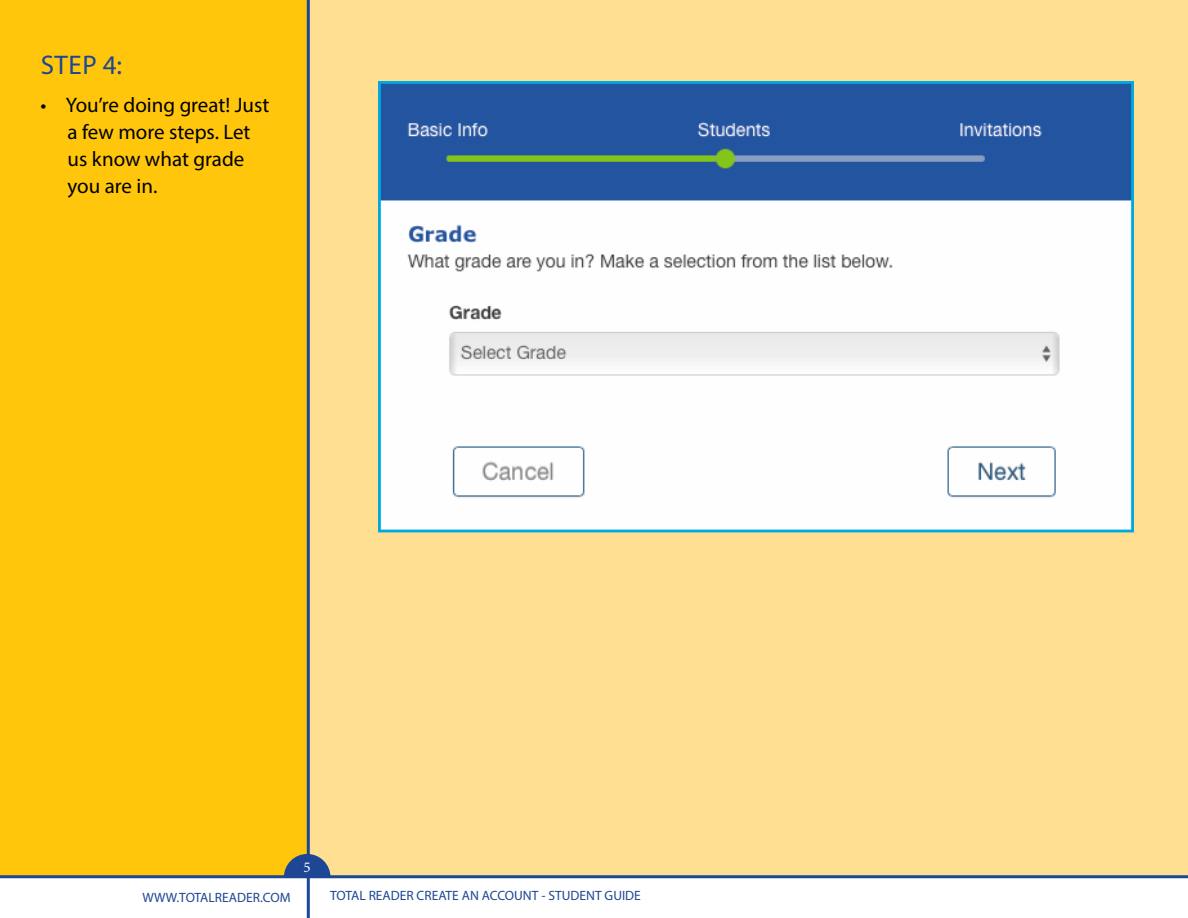
<style>
.page{position:relative;width:1188px;height:918px;background:#fff}
.page>*{position:absolute;margin:0;border:0;box-sizing:border-box;transform-origin:0 0}
.t1{font:27px "Myriad Pro";color:#1d4694}
.t2{font:21px/27px "Myriad Pro";color:#000}
.t3{font:15px "Minion Pro";color:#fff}
.t4{font:13.5px "Myriad Pro";color:#1d4694}
</style>
<div class="page">
<div style="left:309px;top:0;width:879px;height:878px;background:#ffdf92"></div>
<div style="left:0;top:0;width:309px;height:876px;background:#ffc60b"></div>
<hr style="left:307px;top:0;width:3px;height:869px;background:#1d4694">
<hr style="left:307px;top:864px;width:3px;height:54px;background:#1d4694">
<hr style="left:0;top:875px;width:1188px;height:3px;background:#1d4694">
<svg style="left:284px;top:854px;width:47px;height:22px"></svg>
<img style="left:382px;top:85px;width:748px;height:443px">
<div style="left:378px;top:81px;width:756px;height:451px;border:3px solid #00a9e0"></div>
<p class="t1" style="left:41px;top:49px;width:83px">STEP 4:</p>
<p class="t2" style="left:67px;top:91px;width:203px;text-indent:-27px">• You’re doing great! Just a few more steps. Let us know what grade you are in.</p>
<p class="t4" style="left:143px;top:889px;width:149px">WWW.TOTALREADER.COM</p>
<p class="t3" style="left:304px;top:857px;width:9px">5</p>
<p class="t4" style="left:330px;top:888px;width:312px">TOTAL READER CREATE AN ACCOUNT - STUDENT GUIDE</p>
</div>
